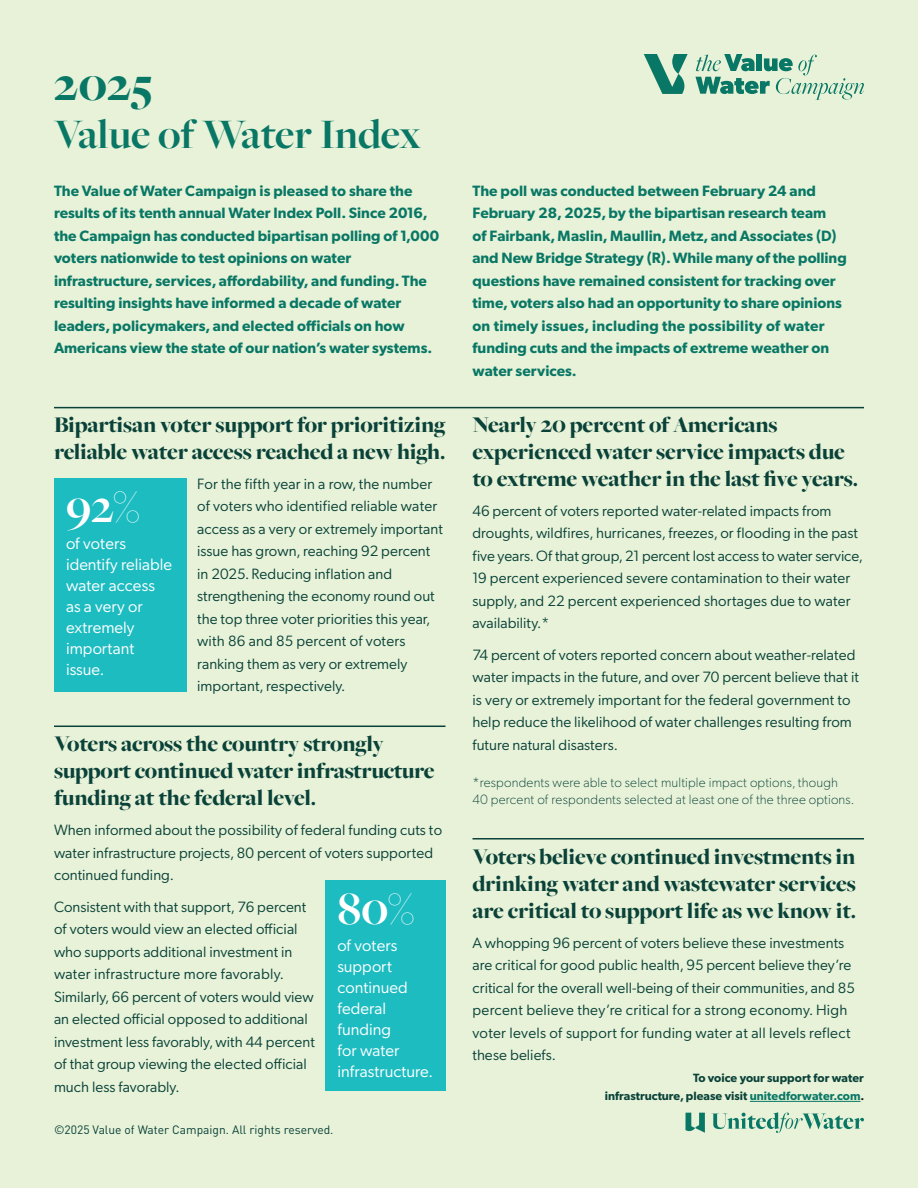
<style>
.page{position:relative;width:918px;height:1188px;background:#e7f2d8}
.page>*{position:absolute;margin:0;border:0;box-sizing:border-box;transform-origin:0 0}
.Highlight_Number{font:700 48px "Freight Big Pro";color:#fff}
.Body_Header_A{font:900 48px "Freight Big Pro";color:#097765}
.Body_Header_A-2{font:700 43.5px "Freight Big Pro";color:#097765}
.Body_Intro{font:900 23.25px/27px "Freight Big Pro";letter-spacing:-.01em;color:#0a4239}
.Highlight_Body{font:16.5px/21px "Gibson";color:#fff}
.Body{font:15px/22.5px "Gibson";color:#0a4239}
.Body-2{font:600 15px/22.5px "Gibson";color:#097765}
.t1{font:100 13.5px/16.5px "Gibson";letter-spacing:.01em;color:#0a4239}
.t2{font:600 12px/18px "Gibson";color:#0a4239;text-align:right}
.t3{font:12px "DIN Pro";color:#0a4239}
.s1{color:#097765}
.s2{color:#231f20}
</style>
<div class="page">
<hr style="left:54px;top:726px;width:392px;height:1px;background:#0a4239">
<hr style="left:472px;top:838px;width:392px;height:2px;background:#0a4239">
<svg style="left:644px;top:54px;width:44px;height:40px"></svg>
<svg style="left:695px;top:54px;width:169px;height:46px"></svg>
<div style="left:54px;top:478px;width:133px;height:213px;background:#1cbcc1"></div>
<div style="left:325px;top:880px;width:121px;height:210px;background:#1cbcc1"></div>
<hr style="left:54px;top:407px;width:810px;height:1px;background:#0a4239">
<hr style="left:750px;top:1101px;width:111px;height:1px;background:#097765">
<svg style="left:686px;top:1113px;width:19px;height:20px"></svg>
<svg style="left:711px;top:1112px;width:153px;height:21px"></svg>
<p class="Body_Header_A" style="left:54px;top:53px;width:100px">2025</p>
<p class="Body_Header_A-2" style="left:54px;top:105px;width:368px">Value of Water Index</p>
<p class="Body-2" style="left:54px;top:178px;width:387px">The Value of Water Campaign is pleased to share the results of its tenth annual Water Index Poll. Since 2016, the Campaign has conducted bipartisan polling of 1,000 voters nationwide to test opinions on water infrastructure, services, affordability, and funding. The resulting insights have informed a decade of water leaders, policymakers, and elected officials on how Americans view the state of our nation’s water systems.</p>
<p class="Body_Intro" style="left:54px;top:410px;width:393px">Bipartisan voter support for prioritizing reliable water access reached a new high.</p>
<p class="Body" style="left:197px;top:471px;width:247px">For the fifth year in a row, the number of voters who identified reliable water access as a very or extremely important issue has grown, reaching 92 percent in 2025. Reducing inflation and strengthening the economy round out the top three voter priorities this year, with 86 and 85 percent of voters ranking them as very or extremely important, respectively.</p>
<p class="Highlight_Number" style="left:66px;top:476px;width:75px">92%</p>
<p class="Highlight_Body" style="left:66px;top:532px;width:108px">of voters identify reliable water access as a very or extremely important issue.</p>
<p class="Body_Intro" style="left:54px;top:730px;width:382px">Voters across the country strongly support continued water infrastructure funding at the federal level.</p>
<p class="Body" style="left:54px;top:818px;width:390px">When informed about the possibility of federal funding cuts to water infrastructure projects, 80 percent of voters supported continued funding.</p>
<p class="Body" style="left:54px;top:894px;width:262px">Consistent with that support, 76 percent of voters would view an elected official who supports additional investment in water infrastructure more favorably.<br>Similarly, 66 percent of voters would view an elected official opposed to additional investment less favorably, with 44 percent of that group viewing the elected official much less favorably.</p>
<p class="Highlight_Number" style="left:337px;top:878px;width:78px">80%</p>
<p class="Highlight_Body" style="left:337px;top:934px;width:97px">of voters support continued federal funding<br>for water infrastructure.</p>
<p class="t3" style="left:54px;top:1120px;width:281px">©2025 Value of Water Campaign. All rights reserved.</p>
<p class="Body-2" style="left:472px;top:178px;width:376px">The poll was conducted between February 24 and February 28, 2025, by the bipartisan research team<br>of Fairbank, Maslin, Maullin, Metz, and Associates (D) and New Bridge Strategy (R). While many of the polling questions have remained consistent for tracking over time, voters also had an opportunity to share opinions on timely issues, including the possibility of water funding cuts and the impacts of extreme weather on water services.</p>
<p class="Body_Intro" style="left:472px;top:410px;width:387px">Nearly 20 percent of Americans experienced water service impacts due to extreme weather in the last five years.</p>
<p class="Body" style="left:472px;top:498px;width:392px">46 percent of voters reported water-related impacts from droughts, wildfires, hurricanes, freezes, or flooding in the past five years. Of that group, 21 percent lost access to water service, 19 percent experienced severe contamination to their water supply, and 22 percent experienced shortages due to water availability.*</p>
<p class="Body" style="left:472px;top:642px;width:388px">74 percent of voters reported concern about weather-related water impacts in the future, and over 70 percent believe that it is very or extremely important for the federal government to help reduce the likelihood of water challenges resulting from future natural disasters.</p>
<p class="t1" style="left:472px;top:773px;width:383px">*respondents were able to select multiple impact options, though<br>40 percent of respondents selected at least one of the three options.</p>
<p class="Body_Intro" style="left:472px;top:842px;width:385px;text-align:justify">Voters believe continued investments in drinking water and wastewater services are critical to support life as we know it.</p>
<p class="Body" style="left:472px;top:930px;width:384px">A whopping 96 percent of voters believe these investments are critical for good public health, 95 percent believe they’re critical for the overall well-being of their communities, and 85 percent believe they’re critical for a strong economy. High voter levels of support for funding water at all levels reflect these beliefs.</p>
<p class="t2" style="left:605px;top:1068px;width:261px">To voice your support for water<br>infrastructure, please visit <span class="s1">unitedforwater.com</span><span class="s2">.</span></p>
</div>
